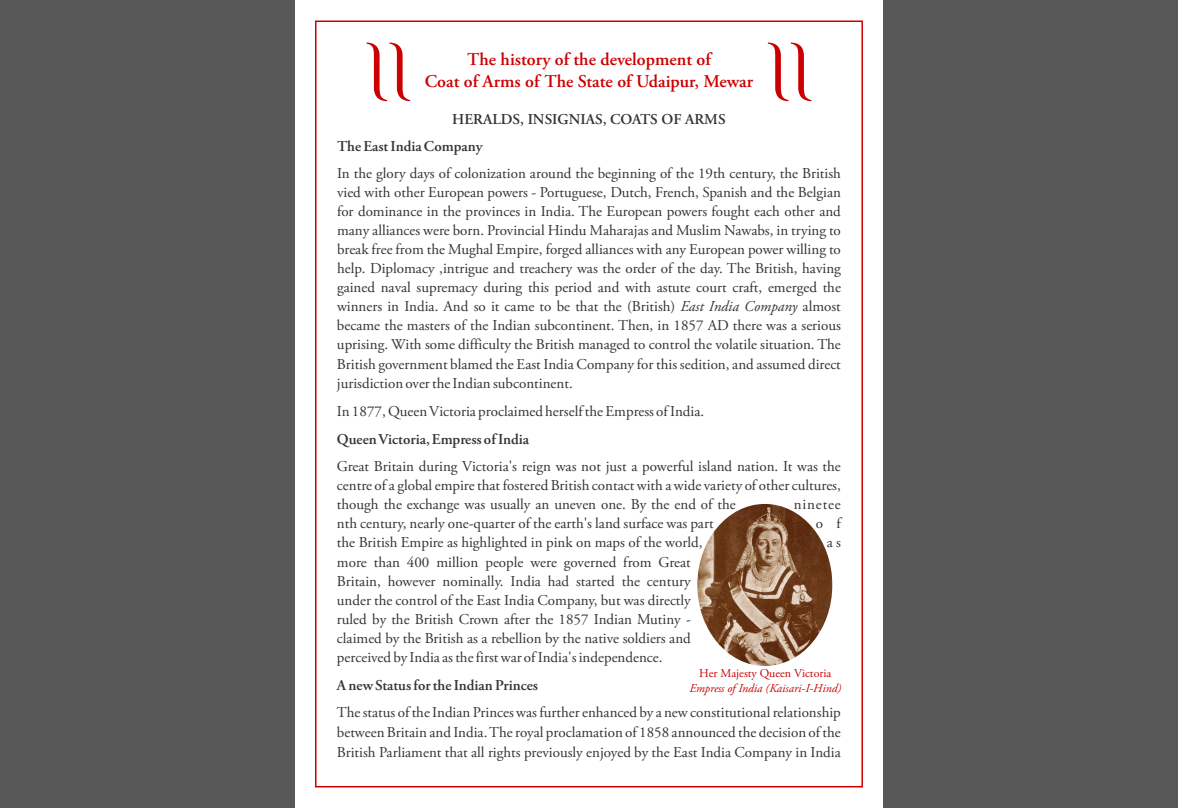
<style>
.page{position:relative;width:1178px;height:808px;background:#fff}
.page>*{position:absolute;margin:0;border:0;box-sizing:border-box;transform-origin:0 0}
.t1{font:600 18px/21.1px "Adobe Garamond Pro";color:#c00;text-align:center}
.t2{font:15px/19px "Adobe Garamond Pro";color:#333;text-align:justify}
.t3{font:600 15px/26.4px "Adobe Garamond Pro";color:#333}
.t4{font:15px "Adobe Garamond Pro";letter-spacing:.06em;color:#333}
.t5{font:italic 12px "Adobe Garamond Pro";color:#c00}
.t6{font:12px "Adobe Garamond Pro";color:#c00}
.s1{font-style:italic}
</style>
<div class="page">
<svg style="left:366px;top:43px;width:44px;height:58px"></svg>
<svg style="left:768px;top:43px;width:43px;height:58px"></svg>
<img style="left:697px;top:504px;width:135px;height:162px;border-radius:50%">
<div style="left:883px;top:0;width:295px;height:808px;background:#575757"></div>
<div style="left:0;top:0;width:294px;height:808px;background:#575757"></div>
<p class="t1" style="left:425px;top:51px;width:330px">The history of the development of<br>Coat of Arms of The State of Udaipur, Mewar</p>
<p class="t3" style="left:337px;top:108px;width:390px;text-indent:115px">HERALDS, INSIGNIAS, COATS OF ARMS<br>The East India Company</p>
<p class="t2" style="left:337px;top:165px;width:505px">In the glory days of colonization around the beginning of the 19th century, the British vied with other European powers - Portuguese, Dutch, French, Spanish and the Belgian for dominance in the provinces in India. The European powers fought each other and many alliances were born. Provincial Hindu Maharajas and Muslim Nawabs, in trying to break free from the Mughal Empire, forged alliances with any European power willing to help. Diplomacy ,intrigue and treachery was the order of the day. The British, having gained naval supremacy during this period and with astute court craft, emerged the winners in India. And so it came to be that the (British) <span class="s1">East India Company</span> almost became the masters of the Indian subcontinent. Then, in 1857 AD there was a serious uprising. With some difficulty the British managed to control the volatile situation. The British government blamed the East India Company for this sedition, and assumed direct jurisdiction over the Indian subcontinent.</p>
<p class="t2" style="left:337px;top:403px;width:369px">In 1877, Queen Victoria proclaimed herself the Empress of India.</p>
<p class="t3" style="left:337px;top:428px;width:194px">Queen Victoria, Empress of India</p>
<p class="t2" style="left:337px;top:458px;width:505px">Great Britain during Victoria's reign was not just a powerful island nation. It was the centre of a global empire that fostered British contact with a wide variety of other cultures, though the exchange was usually an uneven one. By the end of the</p>
<p class="t4" style="left:794px;top:498px;width:49px">ninetee</p>
<p class="t2" style="left:337px;top:515px;width:378px">nth century, nearly one-quarter of the earth's land surface was part</p>
<p class="t2" style="left:816px;top:515px;width:27px">o f</p>
<p class="t2" style="left:337px;top:535px;width:367px">the British Empire as highlighted in pink on maps of the world,</p>
<p class="t2" style="left:827px;top:535px;width:15px">as</p>
<p class="t2" style="left:337px;top:554px;width:355px">more than 400 million people were governed from Great Britain, however nominally. India had started the century under the control of the East India Company, but was directly ruled by the British Crown after the 1857 Indian Mutiny - claimed by the British as a rebellion by the native soldiers and perceived by India as the first war of India's independence.</p>
<p class="t3" style="left:337px;top:673px;width:203px">A new Status for the Indian Princes</p>
<p class="t2" style="left:337px;top:703px;width:505px;line-height:20px">The status of the Indian Princes was further enhanced by a new constitutional relationship between Britain and India. The royal proclamation of 1858 announced the decision of the British Parliament that all rights previously enjoyed by the East India Company in India</p>
<p class="t6" style="left:699px;top:668px;width:134px">Her Majesty Queen Victoria</p>
<p class="t5" style="left:689px;top:684px;width:153px">Empress of India (Kaisari-I-Hind)</p>
</div>
